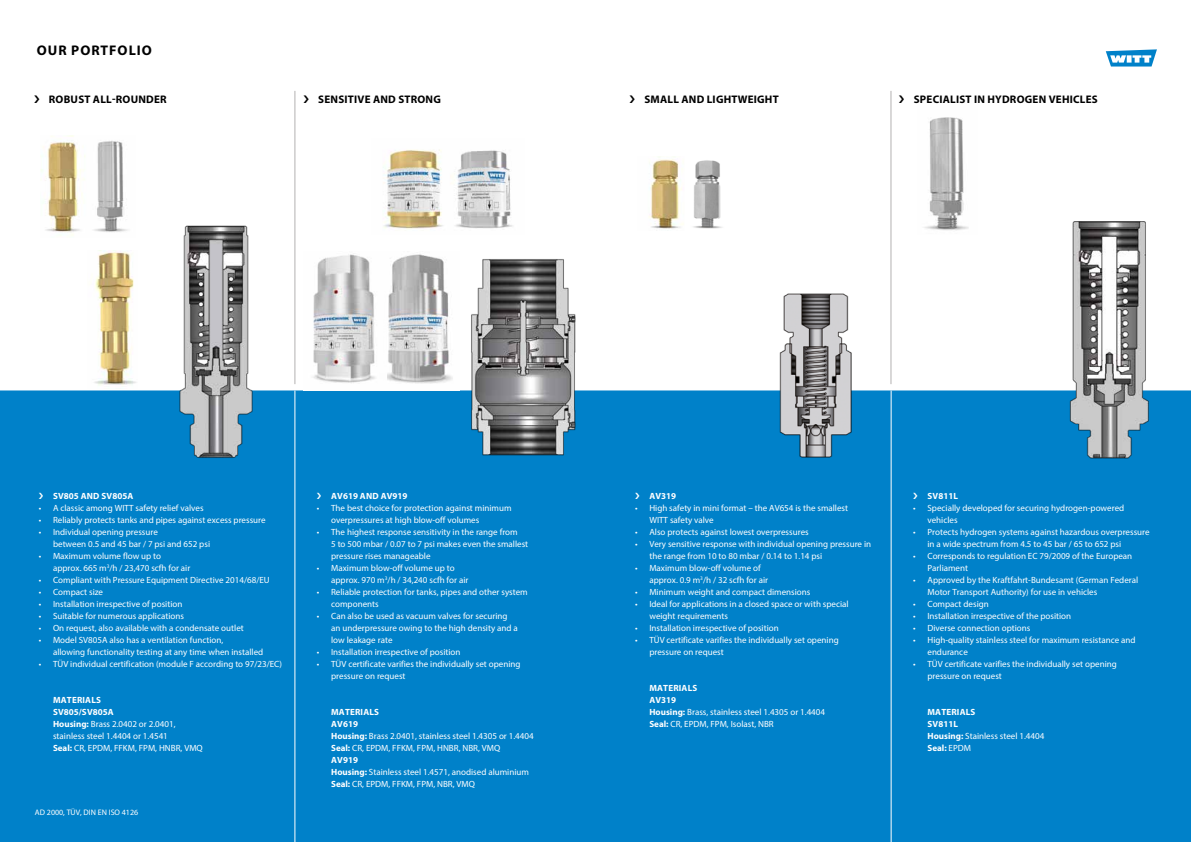
<style>
.page{position:relative;width:1191px;height:842px;background:#fff}
.page>*{position:absolute;margin:0;border:0;box-sizing:border-box;transform-origin:0 0}
.t1{font:700 14px "Myriad Pro";letter-spacing:.07em;color:#000}
.t2{font:700 11px "Myriad Pro";letter-spacing:.02em;color:#000}
.t3{font:9px/12px "Myriad Pro";color:#fff}
.t4{font:700 9px/12px "Myriad Pro";letter-spacing:.01em;color:#fff}
.t5{font:8px "Myriad Pro";color:#fff}
.s1{font-weight:700}
.s2{font-weight:400}
</style>
<div class="page">
<img style="left:924px;top:117px;width:45px;height:114px">
<div style="left:0;top:390px;width:1191px;height:452px;background:#0081c9"></div>
<hr style="left:294px;top:91px;width:1px;height:293px;background:#b3b2b2">
<hr style="left:890px;top:91px;width:1px;height:293px;background:#b3b2b2">
<img style="left:176px;top:225px;width:80px;height:233px">
<img style="left:459px;top:259px;width:126px;height:197px">
<img style="left:760px;top:293px;width:111px;height:165px">
<img style="left:1065px;top:221px;width:88px;height:238px">
<svg style="left:1105px;top:49px;width:52px;height:18px"></svg>
<hr style="left:294px;top:391px;width:1px;height:451px;background:#fff">
<hr style="left:890px;top:391px;width:1px;height:451px;background:#fff">
<img style="left:41px;top:136px;width:87px;height:100px">
<img style="left:94px;top:251px;width:42px;height:134px">
<img style="left:386px;top:254px;width:73px;height:137px">
<img style="left:303px;top:254px;width:83px;height:137px">
<img style="left:383px;top:149px;width:130px;height:80px">
<img style="left:649px;top:159px;width:35px;height:70px">
<img style="left:693px;top:160px;width:29px;height:69px">
<h1 class="t1" style="left:37px;top:41px;width:116px">OUR PORTFOLIO</h1>
<p class="t2" style="left:49px;top:92px;width:119px">ROBUST ALL-ROUNDER</p>
<p class="t2" style="left:318px;top:92px;width:124px">SENSITIVE AND STRONG</p>
<p class="t2" style="left:644px;top:92px;width:136px">SMALL AND LIGHTWEIGHT</p>
<p class="t2" style="left:913px;top:92px;width:185px">SPECIALIST IN HYDROGEN VEHICLES</p>
<p class="t4" style="left:53px;top:489px;width:82px">SV805 AND SV805A</p>
<p class="t3" style="left:39px;top:501px;width:166px">• A classic among WITT safety relief valves</p>
<p class="t3" style="left:39px;top:513px;width:228px">• Reliably protects tanks and pipes against excess pressure</p>
<p class="t3" style="left:53px;top:525px;width:159px;text-indent:-14px">• Individual opening pressure<br>between 0.5 and 45 bar / 7 psi and 652 psi</p>
<p class="t3" style="left:53px;top:549px;width:139px;text-indent:-14px">• Maximum volume flow up to approx. 665 m<sup>3</sup>/h / 23,470 scfh for air</p>
<p class="t3" style="left:39px;top:573px;width:232px">• Compliant with Pressure Equipment Directive 2014/68/EU</p>
<p class="t3" style="left:39px;top:585px;width:66px">• Compact size</p>
<p class="t3" style="left:39px;top:597px;width:145px">• Installation irrespective of position</p>
<p class="t3" style="left:39px;top:609px;width:147px">• Suitable for numerous applications</p>
<p class="t3" style="left:39px;top:621px;width:206px">• On request, also available with a condensate outlet</p>
<p class="t3" style="left:53px;top:633px;width:212px;text-indent:-14px">• Model SV805A also has a ventilation function,<br>allowing functionality testing at any time when installed</p>
<p class="t3" style="left:39px;top:657px;width:245px">• TÜV individual certification (module F according to 97/23/EC)</p>
<p class="t3" style="left:53px;top:693px;width:151px"><span class="s1">MATERIALS<br>SV805/SV805A<br>Housing:</span> Brass 2.0402 or 2.0401, stainless steel 1.4404 or 1.4541<br><span class="s1">Seal:</span> CR, EPDM, FFKM, FPM, HNBR, VMQ</p>
<p class="t5" style="left:35px;top:808px;width:105px">AD 2000, TÜV, DIN EN ISO 4126</p>
<p class="t4" style="left:331px;top:489px;width:78px">AV619 AND AV919</p>
<p class="t3" style="left:331px;top:501px;width:182px;text-indent:-14px">• The best choice for protection against minimum overpressures at high blow-off volumes</p>
<p class="t3" style="left:331px;top:525px;width:198px;text-indent:-14px">• The highest response sensitivity in the range from<br>5 to 500 mbar / 0.07 to 7 psi makes even the smallest pressure rises manageable</p>
<p class="t3" style="left:331px;top:561px;width:139px;text-indent:-14px">• Maximum blow-off volume up to approx. 970 m<sup>3</sup>/h / 34,240 scfh for air</p>
<p class="t3" style="left:331px;top:585px;width:198px;text-indent:-14px">• Reliable protection for tanks, pipes and other system components</p>
<p class="t3" style="left:331px;top:609px;width:188px;text-indent:-14px">• Can also be used as vacuum valves for securing an underpressure owing to the high density and a low leakage rate</p>
<p class="t3" style="left:317px;top:645px;width:145px">• Installation irrespective of position</p>
<p class="t3" style="left:331px;top:657px;width:191px;text-indent:-14px">• TÜV certificate varifies the individually set opening pressure on request</p>
<p class="t3" style="left:331px;top:705px;width:204px"><span class="s1">MATERIALS<br>AV619<br>Housing:</span> Brass 2.0401, stainless steel 1.4305 or 1.4404<br><span class="s1">Seal:</span> CR, EPDM, FFKM, FPM, HNBR, NBR, VMQ<br><span class="s1">AV919<br>Housing:</span> Stainless steel 1.4571, anodised aluminium<br><span class="s1">Seal:</span> CR, EPDM, FFKM, FPM, NBR, VMQ</p>
<p class="t4" style="left:649px;top:489px;width:28px">AV319</p>
<p class="t3" style="left:649px;top:501px;width:200px;text-indent:-14px">• High safety in mini format – the AV654 is the smallest<br>WITT safety valve</p>
<p class="t3" style="left:635px;top:525px;width:175px">• Also protects against lowest overpressures</p>
<p class="t3" style="left:649px;top:537px;width:223px;text-indent:-14px">• Very sensitive response with individual opening pressure in the range from 10 to 80 mbar / 0.14 to 1.14 psi</p>
<p class="t3" style="left:649px;top:561px;width:120px;text-indent:-14px">• Maximum blow-off volume of approx. 0.9 m<sup>3</sup>/h / 32 scfh for air</p>
<p class="t3" style="left:635px;top:585px;width:177px">• Minimum weight and compact dimensions</p>
<p class="t3" style="left:649px;top:597px;width:201px;text-indent:-14px">• Ideal for applications in a closed space or with special weight requirements</p>
<p class="t3" style="left:635px;top:621px;width:145px">• Installation irrespective of position</p>
<p class="t3" style="left:649px;top:633px;width:191px;text-indent:-14px">• TÜV certificate varifies the individually set opening pressure on request</p>
<p class="t3" style="left:649px;top:681px;width:177px"><span class="s1">MATERIALS<br>AV319<br>Housing:</span> Brass, stainless steel 1.4305 or 1.4404<br><span class="s1">Seal:</span> CR, EPDM, FPM, Isolast, NBR</p>
<p class="t4" style="left:927px;top:489px;width:32px">SV811L</p>
<p class="t3" style="left:927px;top:501px;width:198px;text-indent:-14px">• Specially developed for securing hydrogen-powered vehicles</p>
<p class="t3" style="left:927px;top:525px;width:224px;text-indent:-14px">• Protects hydrogen systems against hazardous overpressure in a wide spectrum from 4.5 to 45 bar / 65 to 652 psi</p>
<p class="t3" style="left:927px;top:549px;width:206px;text-indent:-14px">• Corresponds to regulation EC 79/2009 of the European<br>Parliament</p>
<p class="t3" style="left:927px;top:573px;width:212px;text-indent:-14px">• Approved by the Kraftfahrt-Bundesamt (German Federal<br>Motor Transport Authority) for use in vehicles</p>
<p class="t3" style="left:913px;top:597px;width:77px">• Compact design</p>
<p class="t3" style="left:913px;top:609px;width:159px">• Installation irrespective of the position</p>
<p class="t3" style="left:913px;top:621px;width:119px">• Diverse connection options</p>
<p class="t3" style="left:927px;top:633px;width:209px;text-indent:-14px">• High-quality stainless steel for maximum resistance and endurance</p>
<p class="t3" style="left:927px;top:657px;width:191px;text-indent:-14px">• TÜV certificate varifies the individually set opening pressure on request</p>
<p class="t4" style="left:927px;top:705px;width:118px">MATERIALS<br>SV811L<br>Housing: <span class="s2">Stainless steel 1.4404<br></span>Seal: <span class="s2">EPDM</span></p>
</div>
